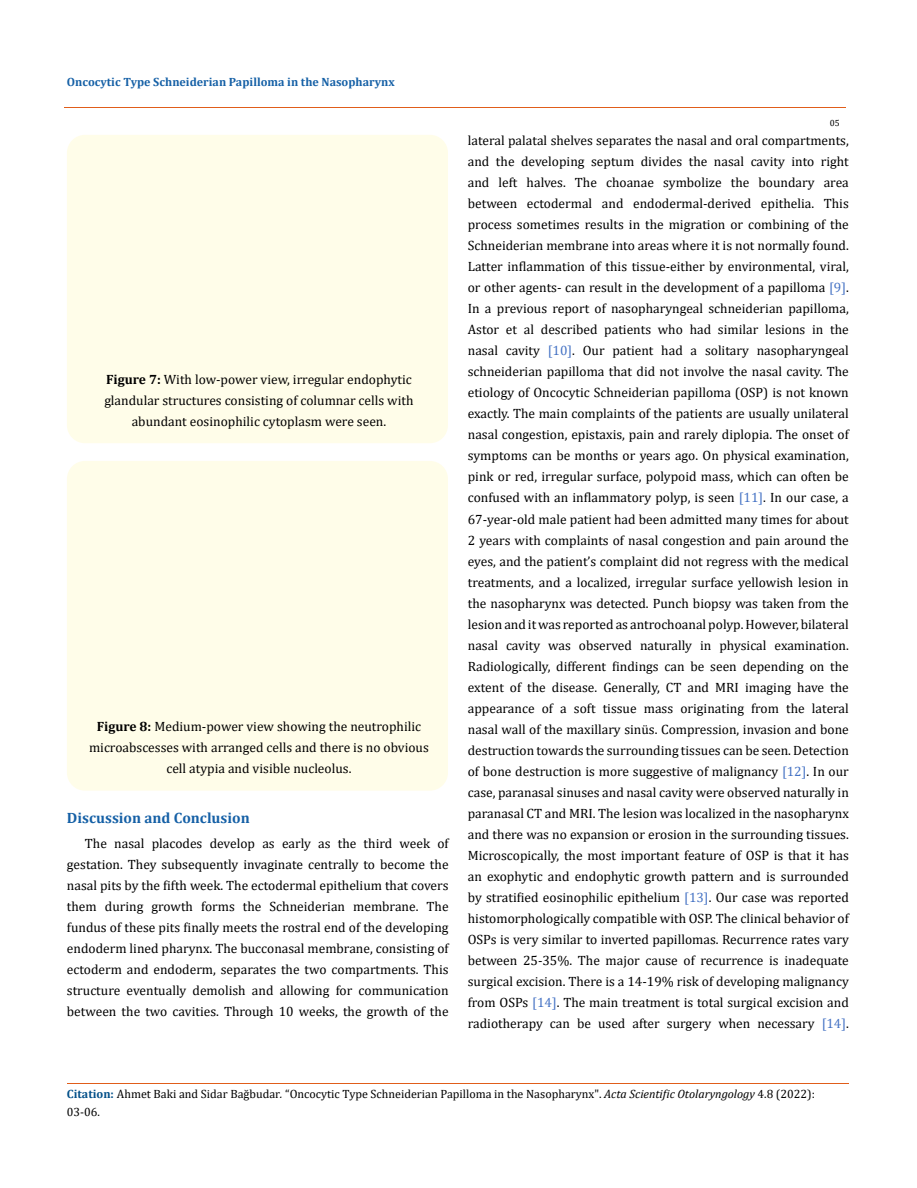
<style>
.page{position:relative;width:917px;height:1188px;background:#fff}
.page>*{position:absolute;margin:0;border:0;box-sizing:border-box;transform-origin:0 0}
.t1{font:700 15px "Cambria";color:#1560a6}
.t2{font:13.5px/21px "Cambria";color:#000;text-align:center}
.t3{font:12px/18px "Cambria";color:#000}
.t4{font:700 12px "Cambria";color:#1560a6}
.t5{font:9px "Cambria";color:#000}
.s1{font-weight:700}
.s2{color:#4472c4}
.s3{font-weight:700;color:#035089}
.s4{font-style:italic}
</style>
<div class="page">
<div style="left:67px;top:461px;width:381px;height:330px;background:#fffde9;border-radius:18px"></div>
<div style="left:67px;top:135px;width:381px;height:308px;background:#fffde9;border-radius:18px"></div>
<hr style="left:64px;top:108px;width:781px;height:1px;background:#e05d1a">
<hr style="left:67px;top:1083px;width:781px;height:1px;background:#e05d1a">
<p class="t4" style="left:67px;top:73px;width:329px">Oncocytic Type Schneiderian Papilloma in the Nasopharynx</p>
<p class="t2" style="left:104px;top:369px;width:310px"><span class="s1">Figure 7:</span> With low-power view, irregular endophytic glandular structures consisting of columnar cells with abundant eosinophilic cytoplasm were seen.</p>
<p class="t2" style="left:89px;top:716px;width:341px"><span class="s1">Figure 8:</span> Medium-power view showing the neutrophilic microabscesses with arranged cells and there is no obvious cell atypia and visible nucleolus.</p>
<p class="t1" style="left:67px;top:807px;width:184px">Discussion and Conclusion</p>
<p class="t2" style="left:67px;top:833px;width:383px;text-align:justify;text-indent:18px">The nasal placodes develop as early as the third week of gestation. They subsequently invaginate centrally to become the nasal pits by the fifth week. The ectodermal epithelium that covers them during growth forms the Schneiderian membrane. The fundus of these pits finally meets the rostral end of the developing endoderm lined pharynx. The bucconasal membrane, consisting of ectoderm and endoderm, separates the two compartments. This structure eventually demolish and allowing for communication between the two cavities. Through 10 weeks, the growth of the</p>
<p class="t5" style="left:829px;top:118px;width:11px">05</p>
<p class="t2" style="left:468px;top:130px;width:382px;text-align:justify">lateral palatal shelves separates the nasal and oral compartments, and the developing septum divides the nasal cavity into right and left halves. The choanae symbolize the boundary area between ectodermal and endodermal-derived epithelia. This process sometimes results in the migration or combining of the Schneiderian membrane into areas where it is not normally found.<br>Latter inflammation of this tissue-either by environmental, viral, or other agents- can result in the development of a papilloma <span class="s2">[9]</span>.<br>In a previous report of nasopharyngeal schneiderian papilloma, Astor et al described patients who had similar lesions in the nasal cavity <span class="s2">[10]</span>. Our patient had a solitary nasopharyngeal schneiderian papilloma that did not involve the nasal cavity. The etiology of Oncocytic Schneiderian papilloma (OSP) is not known exactly. The main complaints of the patients are usually unilateral nasal congestion, epistaxis, pain and rarely diplopia. The onset of symptoms can be months or years ago. On physical examination, pink or red, irregular surface, polypoid mass, which can often be confused with an inflammatory polyp, is seen <span class="s2">[11]</span>. In our case, a 67-year-old male patient had been admitted many times for about 2 years with complaints of nasal congestion and pain around the eyes, and the patient’s complaint did not regress with the medical treatments, and a localized, irregular surface yellowish lesion in the nasopharynx was detected. Punch biopsy was taken from the lesion and it was reported as antrochoanal polyp. However, bilateral nasal cavity was observed naturally in physical examination.<br>Radiologically, different findings can be seen depending on the extent of the disease. Generally, CT and MRI imaging have the appearance of a soft tissue mass originating from the lateral nasal wall of the maxillary sinüs. Compression, invasion and bone destruction towards the surrounding tissues can be seen. Detection of bone destruction is more suggestive of malignancy <span class="s2">[12]</span>. In our case, paranasal sinuses and nasal cavity were observed naturally in paranasal CT and MRI. The lesion was localized in the nasopharynx and there was no expansion or erosion in the surrounding tissues.<br>Microscopically, the most important feature of OSP is that it has an exophytic and endophytic growth pattern and is surrounded by stratified eosinophilic epithelium <span class="s2">[13]</span>. Our case was reported histomorphologically compatible with OSP. The clinical behavior of OSPs is very similar to inverted papillomas. Recurrence rates vary between 25-35%. The major cause of recurrence is inadequate surgical excision. There is a 14-19% risk of developing malignancy from OSPs <span class="s2">[14]</span>. The main treatment is total surgical excision and radiotherapy can be used after surgery when necessary <span class="s2">[14]</span>.</p>
<p class="t3" style="left:67px;top:1085px;width:749px"><span class="s3">Citation:</span> Ahmet Baki and Sidar Bağbudar<span class="s4">.</span> “Oncocytic Type Schneiderian Papilloma in the Nasopharynx". <span class="s4">Acta Scientific Otolaryngology</span> 4.8 (2022):<br>03-06.</p>
</div>
